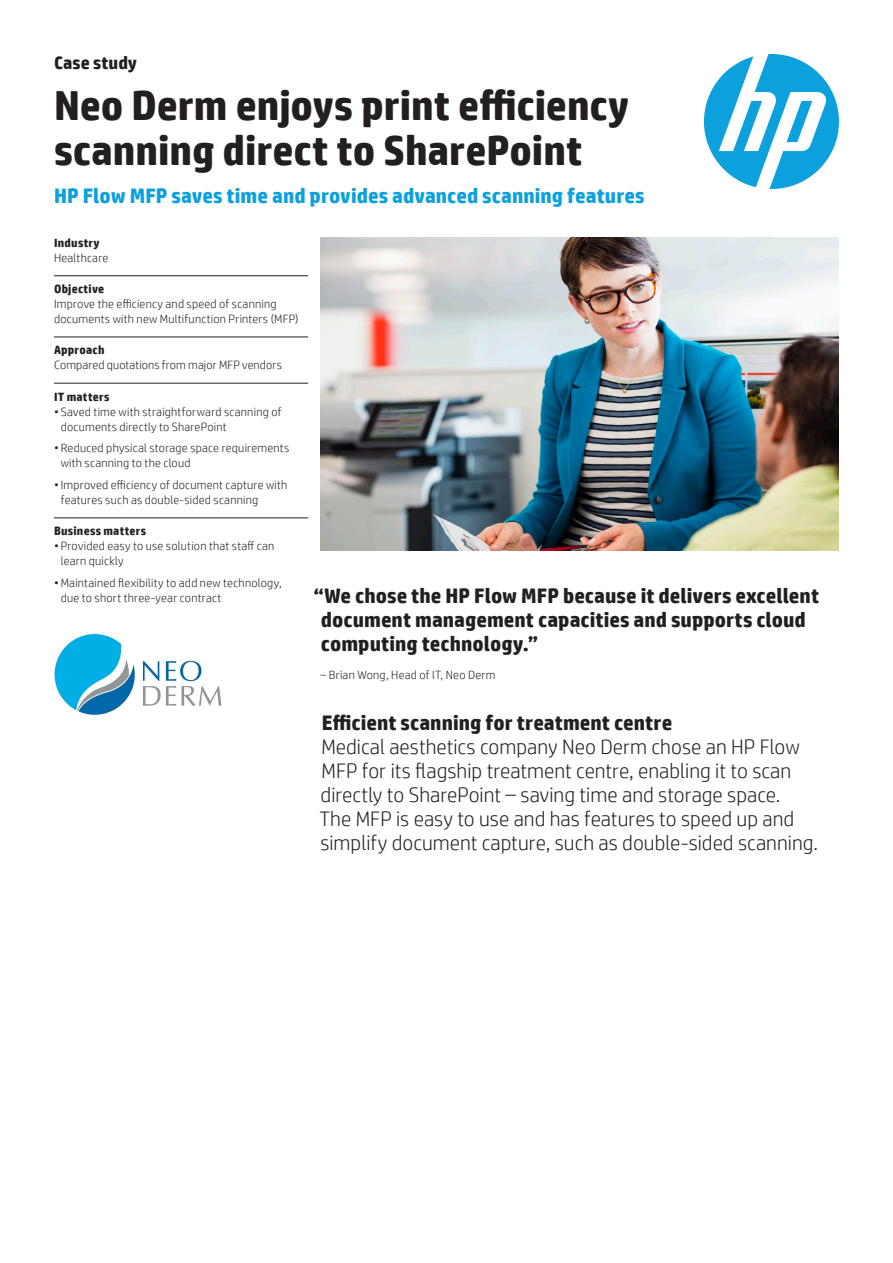
<style>
.page{position:relative;width:893px;height:1263px;background:#fff}
.page>*{position:absolute;margin:0;border:0;box-sizing:border-box;transform-origin:0 0}
.Headline_28_30{font:700 42px/45px "HP Simplified";color:#231f20}
.Intro_14_16{font:300 21px/24px "HP Simplified";color:#231f20}
.Cover_quote_14_16{font:700 21px/24px "HP Simplified";color:#231f20}
.Subhead_14_16_bold_b{font:700 21px "HP Simplified";color:#0ca0dd}
.Subhead_14_16_bold_b-2{font:700 21px "HP Simplified";letter-spacing:.005em;color:#231f20}
.Docment_type_12_14{font:700 18px "HP Simplified";letter-spacing:.005em;color:#231f20}
.Sidebar_body_w__rule{font:300 12px/15px "HP Simplified";letter-spacing:.02em;color:#231f20}
.Sidebar_header{font:700 12px "HP Simplified";letter-spacing:.02em;color:#231f20}
.Cover_quote_attribut{font:300 12px "HP Simplified";letter-spacing:.02em;color:#231f20}
</style>
<div class="page">
<hr style="left:54px;top:275px;width:254px;height:1px;background:#231f20">
<hr style="left:54px;top:337px;width:254px;height:1px;background:#231f20">
<hr style="left:54px;top:383px;width:254px;height:1px;background:#231f20">
<hr style="left:54px;top:518px;width:254px;height:1px;background:#231f20">
<svg style="left:704px;top:54px;width:135px;height:135px"></svg>
<img style="left:320px;top:237px;width:519px;height:314px">
<img style="left:54px;top:633px;width:168px;height:82px">
<p class="Docment_type_12_14" style="left:54px;top:52px;width:85px">Case study</p>
<p class="Headline_28_30" style="left:54px;top:83px;width:577px">Neo Derm enjoys print efficiency scanning direct to SharePoint</p>
<p class="Subhead_14_16_bold_b" style="left:54px;top:183px;width:592px">HP Flow MFP saves time and provides advanced scanning features</p>
<p class="Sidebar_header" style="left:54px;top:236px;width:47px">Industry</p>
<p class="Sidebar_body_w__rule" style="left:54px;top:250px;width:56px">Healthcare</p>
<p class="Sidebar_header" style="left:54px;top:282px;width:52px">Objective</p>
<p class="Sidebar_body_w__rule" style="left:54px;top:296px;width:246px">Improve the efficiency and speed of scanning documents with new Multifunction Printers (MFP)</p>
<p class="Sidebar_header" style="left:54px;top:343px;width:52px">Approach</p>
<p class="Sidebar_body_w__rule" style="left:54px;top:358px;width:229px">Compared quotations from major MFP vendors</p>
<p class="Sidebar_header" style="left:54px;top:389px;width:57px">IT matters</p>
<p class="Sidebar_body_w__rule" style="left:61px;top:404px;width:222px;text-indent:-7px">• Saved time with straightforward scanning of documents directly to SharePoint</p>
<p class="Sidebar_body_w__rule" style="left:61px;top:441px;width:230px;text-indent:-7px">• Reduced physical storage space requirements with scanning to the cloud</p>
<p class="Sidebar_body_w__rule" style="left:61px;top:477px;width:228px;text-indent:-7px">•Improved efficiency of document capture with features such as double-sided scanning</p>
<p class="Sidebar_header" style="left:54px;top:524px;width:94px">Business matters</p>
<p class="Sidebar_body_w__rule" style="left:61px;top:539px;width:215px;text-indent:-7px">• Provided easy to use solution that staff can learn quickly</p>
<p class="Sidebar_body_w__rule" style="left:61px;top:575px;width:222px;text-indent:-7px">•Maintained flexibility to add new technology, due to short three-year contract</p>
<p class="Cover_quote_14_16" style="left:321px;top:583px;width:500px;text-indent:-7px">“We chose the HP Flow MFP because it delivers excellent document management capacities and supports cloud computing technology.”</p>
<p class="Cover_quote_attribut" style="left:320px;top:668px;width:177px">– Brian Wong, Head of IT, Neo Derm</p>
<p class="Subhead_14_16_bold_b-2" style="left:322px;top:710px;width:352px">Efficient scanning for treatment centre</p>
<p class="Intro_14_16" style="left:319px;top:735px;width:500px">Medical aesthetics company Neo Derm chose an HP Flow MFP for its flagship treatment centre, enabling it to scan directly to SharePoint – saving time and storage space.<br>The MFP is easy to use and has features to speed up and simplify document capture, such as double-sided scanning.</p>
</div>
